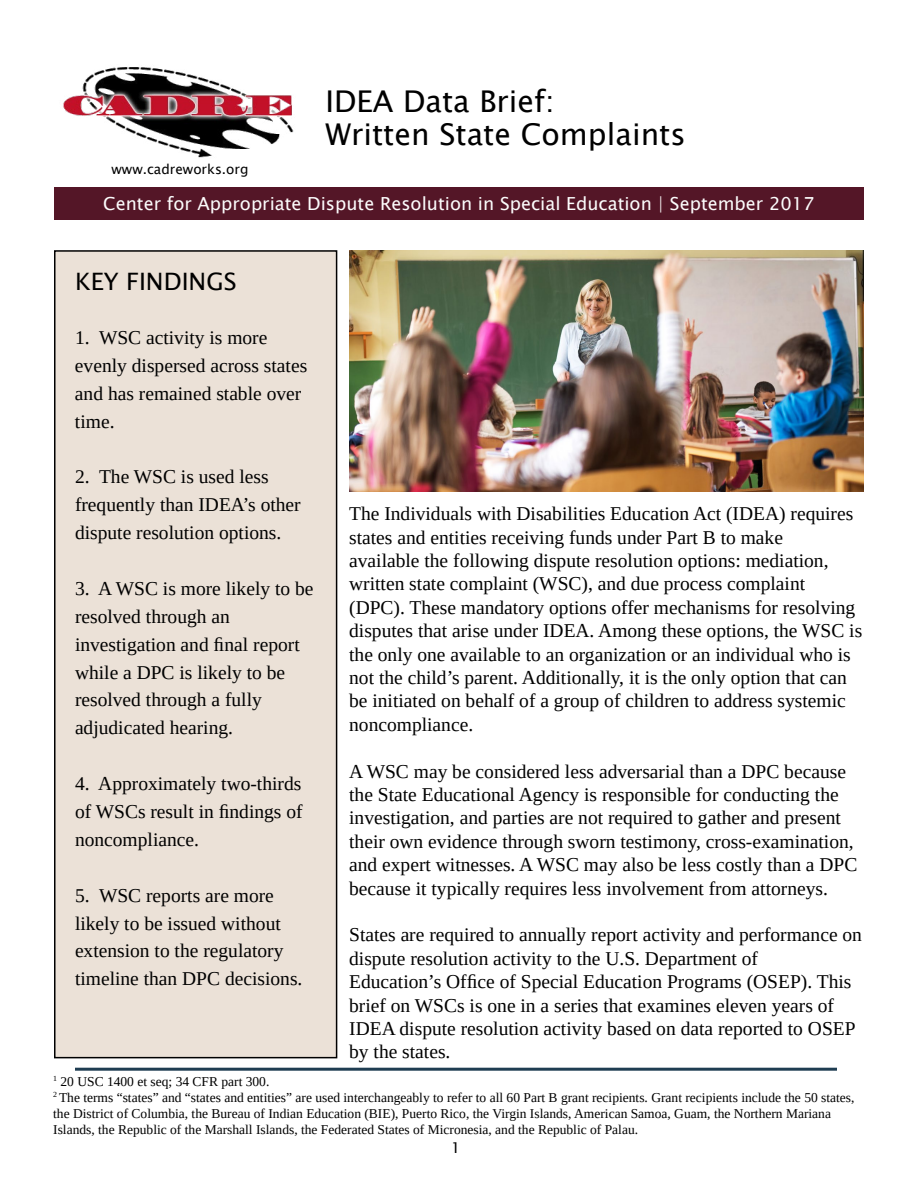
<style>
.page{position:relative;width:918px;height:1188px;background:#fff}
.page>*{position:absolute;margin:0;border:0;box-sizing:border-box;transform-origin:0 0}
.t1{font:30px/33px "Lucida Sans Unicode";color:#000}
.t2{font:24px "Lucida Sans Unicode";color:#000}
.t3{font:19.5px/23.4px "Liberation Serif";color:#000}
.t4{font:18px "Lucida Sans Unicode";color:#fcfcfc}
.t5{font:15px "Lucida Sans Unicode";color:#000}
.t6{font:13.5px/16.2px "Liberation Serif";color:#000}
.t7{font:13.5px "Lucida Sans Unicode";color:#000}
</style>
<div class="page">
<div style="left:55px;top:251px;width:282px;height:807px;background:#ebe1d7"></div>
<div style="left:54px;top:250px;width:283px;height:808px;border:2px solid #000"></div>
<div style="left:54px;top:187px;width:810px;height:33px;background:#541627"></div>
<hr style="left:75px;top:1068px;width:762px;height:3px;background:#1f3d52">
<img style="left:63px;top:67px;width:231px;height:91px">
<img style="left:349px;top:250px;width:515px;height:241px">
<p class="t7" style="left:112px;top:159px;width:138px">www.cadreworks.org</p>
<h1 class="t1" style="left:326px;top:85px;width:362px">IDEA Data Brief:<br>Written State Complaints</h1>
<p class="t4" style="left:103px;top:190px;width:713px">Center for Appropriate Dispute Resolution in Special Education | September 2017</p>
<p class="t2" style="left:75px;top:263px;width:163px">KEY FINDINGS</p>
<p class="t3" style="left:75px;top:323px;width:234px;line-height:27.9px">1. WSC activity is more evenly dispersed across states and has remained stable over time.</p>
<p class="t3" style="left:75px;top:463px;width:227px;line-height:27.9px">2. The WSC is used less frequently than IDEA’s other dispute resolution options.</p>
<p class="t3" style="left:75px;top:574px;width:240px;line-height:27.9px">3. A WSC is more likely to be resolved through an investigation and final report while a DPC is likely to be resolved through a fully adjudicated hearing.</p>
<p class="t3" style="left:75px;top:770px;width:229px;line-height:27.9px;text-align:justify">4. Approximately two-thirds of WSCs result in findings of noncompliance.</p>
<p class="t3" style="left:75px;top:881px;width:229px;line-height:27.9px">5. WSC reports are more likely to be issued without extension to the regulatory timeline than DPC decisions.</p>
<p class="t3" style="left:349px;top:502px;width:515px">The Individuals with Disabilities Education Act (IDEA) requires states and entities receiving funds under Part B to make<br>available the following dispute resolution options: mediation, written state complaint (WSC), and due process complaint (DPC). These mandatory options offer mechanisms for resolving disputes that arise under IDEA. Among these options, the WSC is the only one available to an organization or an individual who is not the child’s parent. Additionally, it is the only option that can be initiated on behalf of a group of children to address systemic noncompliance.</p>
<p class="t3" style="left:349px;top:759px;width:510px">A WSC may be considered less adversarial than a DPC because the State Educational Agency is responsible for conducting the investigation, and parties are not required to gather and present their own evidence through sworn testimony, cross-examination, and expert witnesses. A WSC may also be less costly than a DPC because it typically requires less involvement from attorneys.</p>
<p class="t3" style="left:349px;top:923px;width:514px">States are required to annually report activity and performance on dispute resolution activity to the U.S. Department of<br>Education’s Office of Special Education Programs (OSEP). This brief on WSCs is one in a series that examines eleven years of IDEA dispute resolution activity based on data reported to OSEP by the states.</p>
<p class="t6" style="left:53px;top:1073px;width:803px"><sup>1</sup> 20 USC 1400 et seq; 34 CFR part 300.<br><sup>2</sup> The terms “states” and “states and entities” are used interchangeably to refer to all 60 Part B grant recipients. Grant recipients include the 50 states, the District of Columbia, the Bureau of Indian Education (BIE), Puerto Rico, the Virgin Islands, American Samoa, Guam, the Northern Mariana Islands, the Republic of the Marshall Islands, the Federated States of Micronesia, and the Republic of Palau.</p>
<p class="t5" style="left:451px;top:1136px;width:11px">1</p>
</div>
